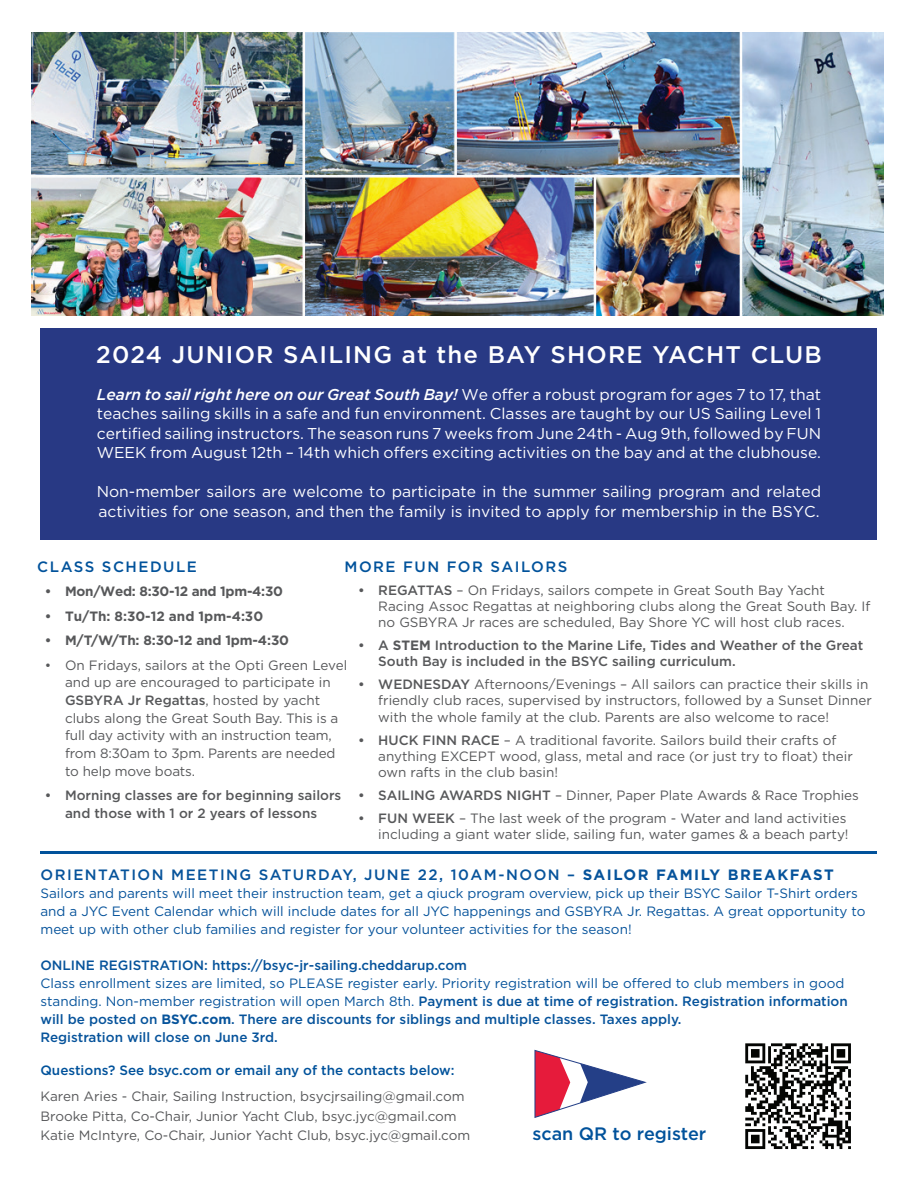
<style>
.page{position:relative;width:918px;height:1188px;background:#fff}
.page>*{position:absolute;margin:0;border:0;box-sizing:border-box;transform-origin:0 0}
.t1{font:500 24px "Gotham HTF";letter-spacing:.05em;color:#fff}
.t2{font:500 18px "Gotham";color:#01529b}
.t3{font:15.6px/19.5px "Gotham HTF";color:#fff;text-align:justify}
.t4{font:500 15px "Gotham HTF";letter-spacing:.1em;color:#06539b}
.t5{font:500 15px "Gotham HTF";letter-spacing:.1em;color:#01529b}
.t6{font:13.5px/16.2px "Gotham";color:#57585a}
.t7{font:13.5px/18px "Gotham";color:#06539b}
.t8{font:500 13.5px/16.2px "Gotham";color:#57585a}
.t9{font:500 13.5px "Gotham HTF";color:#06539b}
.t10{font:700 13.5px "Gotham HTF";letter-spacing:-.01em;color:#57585a}
.t11{font:500 13.5px/17.7px "Gotham HTF";color:#57585a;text-align:center}
.t12{font:500 13.5px "Gotham HTF";color:#01529b}
.s1{font-weight:500;font-style:italic}
.s2{font-weight:500}
.s3{font-weight:700}
.s4{font-family:"Gotham"}
.s5{font-family:"Gotham HTF";font-weight:500}
</style>
<div class="page">
<hr style="left:40px;top:852px;width:838px;height:2px;background:#01529b">
<div style="left:40px;top:328px;width:838px;height:212px;background:#283984"></div>
<svg style="left:534px;top:1050px;width:113px;height:68px"></svg>
<img style="left:32px;top:32px;width:852px;height:284px">
<svg style="left:745px;top:1043px;width:106px;height:106px"></svg>
<h1 class="t1" style="left:96px;top:341px;width:727px">2024 JUNIOR SAILING at the BAY SHORE YACHT CLUB</h1>
<p class="t3" style="left:97px;top:384px;width:726px"><span class="s1">Learn to sail right here on our Great South Bay!</span> We offer a robust program for ages 7 to 17, that teaches sailing skills in a safe and fun environment. Classes are taught by our US Sailing Level 1 certified sailing instructors. The season runs 7 weeks from June 24th - Aug 9th, followed by FUN WEEK from August 12th – 14th which offers exciting activities on the bay and at the clubhouse.</p>
<p class="t3" style="left:97px;top:482px;width:726px">Non-member sailors are welcome to participate in the summer sailing program and related activities for one season, and then the family is invited to apply for membership in the BSYC.</p>
<p class="t5" style="left:37px;top:558px;width:161px">CLASS SCHEDULE</p>
<p class="t10" style="left:45px;top:584px;width:240px">• Mon/Wed: 8:30-12 and 1pm-4:30</p>
<p class="t10" style="left:45px;top:608px;width:220px">• Tu/Th: 8:30-12 and 1pm-4:30</p>
<p class="t10" style="left:45px;top:632px;width:246px">• M/T/W/Th: 8:30-12 and 1pm-4:30</p>
<p class="t6" style="left:65px;top:656px;width:284px;line-height:17.7px;text-indent:-20px">• On Fridays, sailors at the Opti Green Level and up are encouraged to participate in <span class="s2">GSBYRA Jr Regattas</span>, hosted by yacht clubs along the Great South Bay. This is a full day activity with an instruction team, from 8:30am to 3pm. Parents are needed to help move boats.</p>
<p class="t11" style="left:45px;top:786px;width:298px">• Morning classes are for beginning sailors and those with 1 or 2 years of lessons</p>
<p class="t5" style="left:345px;top:558px;width:224px">MORE FUN FOR SAILORS</p>
<p class="t6" style="left:378px;top:581px;width:494px;text-indent:-20px"><span class="s2">• REGATTAS</span> – On Fridays, sailors compete in Great South Bay Yacht<br>Racing Assoc Regattas at neighboring clubs along the Great South Bay. If no GSBYRA Jr races are scheduled, Bay Shore YC will host club races.</p>
<p class="t8" style="left:378px;top:637px;width:487px;text-indent:-20px">• A <span class="s3">STEM</span> Introduction to the Marine Life, Tides and Weather of the Great<br>South Bay is included in the BSYC sailing curriculum.</p>
<p class="t6" style="left:378px;top:676px;width:495px;text-indent:-20px"><span class="s2">• WEDNESDAY</span> Afternoons/Evenings – All sailors can practice their skills in friendly club races, supervised by instructors, followed by a Sunset Dinner with the whole family at the club. Parents are also welcome to race!</p>
<p class="t6" style="left:378px;top:731px;width:476px;text-indent:-20px"><span class="s2">• HUCK FINN RACE</span> – A traditional favorite. Sailors build their crafts of anything EXCEPT wood, glass, metal and race (or just try to float) their own rafts in the club basin!</p>
<p class="t6" style="left:358px;top:787px;width:502px"><span class="s2">• SAILING AWARDS NIGHT</span> – Dinner, Paper Plate Awards &amp; Race Trophies</p>
<p class="t6" style="left:358px;top:810px;width:492px;text-align:right"><span class="s2">• FUN WEEK</span> – The last week of the program - Water and land activities including a giant water slide, sailing fun, water games &amp; a beach party!</p>
<p class="t4" style="left:40px;top:866px;width:795px">ORIENTATION MEETING SATURDAY, JUNE 22, 10AM-NOON – <span class="s3">SAILOR FAMILY BREAKFAST</span></p>
<p class="t7" style="left:41px;top:884px;width:827px">Sailors and parents will meet their instruction team, get a qiuck program overview, pick up their BSYC Sailor T-Shirt orders and a JYC Event Calendar which will include dates for all JYC happenings and GSBYRA Jr. Regattas. A great opportunity to meet up with other club families and register for your volunteer activities for the season!</p>
<p class="t9" style="left:41px;top:958px;width:428px"><span class="s4">ONLINE REGISTRATION</span>: https://bsyc-jr-sailing.cheddarup.com</p>
<p class="t7" style="left:41px;top:974px;width:809px">Class enrollment sizes are limited, so PLEASE register early. Priority registration will be offered to club members in good standing. Non-member registration will open March 8th. <span class="s5">Payment is due at time of registration.</span> <span class="s2">Registration information will be posted on</span> <span class="s3">BSYC.com</span><span class="s2">. There are discounts for siblings and multiple classes. Taxes apply.</span></p>
<p class="t9" style="left:41px;top:1030px;width:239px">Registration will close on June 3rd.</p>
<p class="t12" style="left:41px;top:1063px;width:416px">Questions? See bsyc.com or email any of the contacts below:</p>
<p class="t6" style="left:41px;top:1087px;width:431px;line-height:19.5px">Karen Aries - Chair, Sailing Instruction, bsycjrsailing@gmail.com<br>Brooke Pitta, Co-Chair, Junior Yacht Club, bsyc.jyc@gmail.com<br>Katie McIntyre, Co-Chair, Junior Yacht Club, bsyc.jyc@gmail.com</p>
<h2 class="t2" style="left:532px;top:1121px;width:175px">scan QR to register</h2>
</div>
